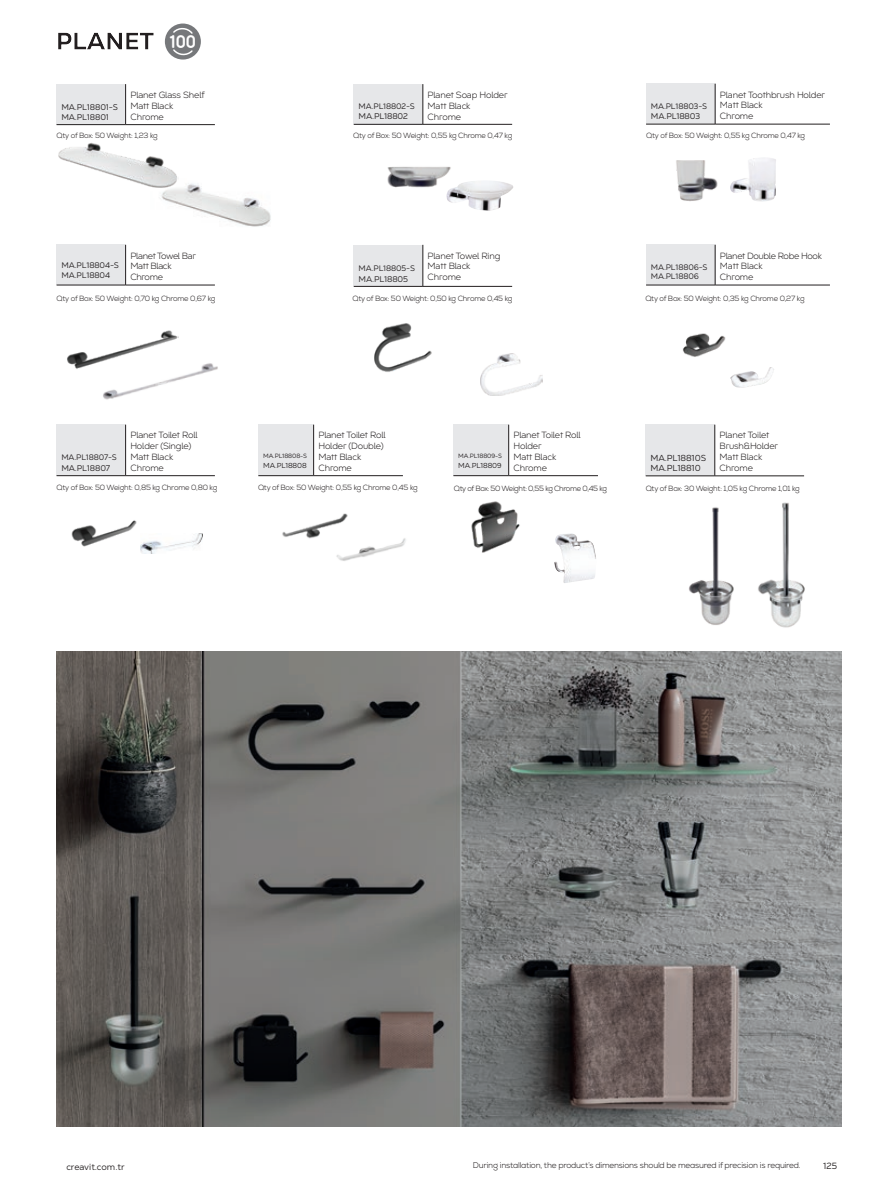
<style>
.page{position:relative;width:893px;height:1191px;background:#fff}
.page>*{position:absolute;margin:0;border:0;box-sizing:border-box;transform-origin:0 0}
.t1{font:16.95px "Somatic Rounded";color:#fff}
.t2{font:300 9px/10.8px "Nexa";letter-spacing:-.015em;color:#231f20}
.t3{font:300 9px/10.8px "Nexa";letter-spacing:-.035em;color:#231f20}
.t4{font:9px "Nexa Text";color:#231f20}
.t5{font:300 9px "Nexa";letter-spacing:-.04em;color:#231f20}
.t6{font:8.7px "Nexa Text";letter-spacing:-.015em;color:#231f20}
.t7{font:300 8.25px "Nexa";letter-spacing:-.025em;color:#231f20}
.t8{font:8.25px "Nexa Text";letter-spacing:-.015em;color:#231f20}
.t9{font:8.1px "Nexa Text";letter-spacing:-.015em;color:#231f20}
.t10{font:7.95px "Nexa Text";letter-spacing:-.015em;color:#231f20}
.t11{font:300 7.5px "Nexa";letter-spacing:-.025em;color:#231f20}
.t12{font:300 7.5px "Nexa";letter-spacing:-.045em;color:#231f20}
.t13{font:7.2px "Nexa Text";letter-spacing:-.015em;color:#231f20}
.t14{font:6.15px "Nexa Text";letter-spacing:-.015em;color:#231f20}
</style>
<div class="page">
<svg style="left:63px;top:1126px;width:768px;height:1px"></svg>
<img style="left:758px;top:502px;width:47px;height:126px">
<svg style="left:58px;top:32px;width:107px;height:18px"></svg>
<svg style="left:165px;top:24px;width:36px;height:36px"></svg>
<div style="left:354px;top:245px;width:69px;height:41px;background:#e6e7e9"></div>
<hr style="left:423px;top:245px;width:1px;height:41px;background:#231f20">
<hr style="left:354px;top:286px;width:69px;height:1px;background:#231f20">
<hr style="left:423px;top:286px;width:89px;height:1px;background:#231f20">
<img style="left:374px;top:323px;width:58px;height:49px">
<div style="left:57px;top:84px;width:69px;height:41px;background:#e6e7e9"></div>
<hr style="left:125px;top:84px;width:1px;height:40px;background:#231f20">
<hr style="left:57px;top:124px;width:69px;height:1px;background:#231f20">
<hr style="left:126px;top:124px;width:89px;height:1px;background:#231f20">
<img style="left:161px;top:183px;width:110px;height:44px">
<div style="left:646px;top:84px;width:69px;height:40px;background:#e6e7e9"></div>
<hr style="left:715px;top:84px;width:1px;height:40px;background:#231f20">
<hr style="left:646px;top:124px;width:69px;height:1px;background:#231f20">
<hr style="left:715px;top:124px;width:115px;height:1px;background:#231f20">
<img style="left:676px;top:160px;width:42px;height:41px">
<img style="left:730px;top:158px;width:46px;height:43px">
<div style="left:57px;top:245px;width:69px;height:40px;background:#e6e7e9"></div>
<hr style="left:125px;top:245px;width:1px;height:40px;background:#231f20">
<hr style="left:57px;top:285px;width:69px;height:1px;background:#231f20">
<hr style="left:126px;top:285px;width:89px;height:1px;background:#231f20">
<img style="left:67px;top:330px;width:112px;height:39px">
<img style="left:99px;top:360px;width:119px;height:40px">
<div style="left:354px;top:84px;width:69px;height:40px;background:#e6e7e9"></div>
<hr style="left:423px;top:84px;width:1px;height:40px;background:#231f20">
<hr style="left:354px;top:124px;width:69px;height:1px;background:#231f20">
<hr style="left:423px;top:124px;width:89px;height:1px;background:#231f20">
<img style="left:387px;top:166px;width:64px;height:30px">
<img style="left:447px;top:180px;width:66px;height:31px">
<img style="left:481px;top:354px;width:61px;height:42px">
<div style="left:646px;top:245px;width:69px;height:40px;background:#e6e7e9"></div>
<hr style="left:715px;top:245px;width:1px;height:40px;background:#231f20">
<hr style="left:646px;top:285px;width:69px;height:1px;background:#231f20">
<hr style="left:715px;top:285px;width:115px;height:1px;background:#231f20">
<img style="left:682px;top:333px;width:44px;height:24px">
<img style="left:730px;top:367px;width:44px;height:21px">
<div style="left:57px;top:425px;width:69px;height:50px;background:#e6e7e9"></div>
<hr style="left:125px;top:425px;width:1px;height:50px;background:#231f20">
<hr style="left:57px;top:475px;width:69px;height:1px;background:#231f20">
<hr style="left:126px;top:475px;width:89px;height:1px;background:#231f20">
<img style="left:71px;top:520px;width:66px;height:27px">
<img style="left:140px;top:533px;width:62px;height:20px">
<div style="left:258px;top:425px;width:56px;height:50px;background:#e6e7e9"></div>
<hr style="left:313px;top:425px;width:1px;height:50px;background:#231f20">
<hr style="left:258px;top:475px;width:56px;height:1px;background:#231f20">
<hr style="left:314px;top:475px;width:89px;height:1px;background:#231f20">
<img style="left:282px;top:513px;width:66px;height:26px">
<img style="left:333px;top:532px;width:73px;height:29px">
<div style="left:646px;top:425px;width:69px;height:51px;background:#e6e7e9"></div>
<hr style="left:714px;top:425px;width:1px;height:51px;background:#231f20">
<hr style="left:646px;top:475px;width:69px;height:1px;background:#231f20">
<hr style="left:715px;top:475px;width:89px;height:1px;background:#231f20">
<img style="left:689px;top:507px;width:45px;height:118px">
<div style="left:453px;top:425px;width:56px;height:50px;background:#e6e7e9"></div>
<hr style="left:508px;top:425px;width:1px;height:50px;background:#231f20">
<hr style="left:453px;top:475px;width:56px;height:1px;background:#231f20">
<hr style="left:509px;top:475px;width:89px;height:1px;background:#231f20">
<img style="left:471px;top:501px;width:49px;height:52px">
<img style="left:554px;top:533px;width:42px;height:50px">
<img style="left:56px;top:651px;width:785px;height:475px">
<img style="left:58px;top:142px;width:120px;height:46px">
<h1 class="t1" style="left:170px;top:34px;width:27px">100</h1>
<p class="t2" style="left:130px;top:90px;width:76px">Planet Glass Shelf<br>Matt Black</p>
<p class="t2" style="left:130px;top:111px;width:35px">Chrome</p>
<p class="t11" style="left:57px;top:131px;width:103px">Qty of Box: 50 Weight: 1,23 kg</p>
<p class="t8" style="left:61px;top:102px;width:58px">MA.PL18801-S</p>
<p class="t8" style="left:61px;top:112px;width:49px">MA.PL18801</p>
<p class="t2" style="left:428px;top:90px;width:81px">Planet Soap Holder<br>Matt Black</p>
<p class="t2" style="left:428px;top:111px;width:35px">Chrome</p>
<p class="t11" style="left:353px;top:131px;width:160px">Qty of Box: 50 Weight: 0,55 kg Chrome 0,47 kg</p>
<p class="t10" style="left:359px;top:102px;width:58px">MA.PL18802-S</p>
<p class="t8" style="left:359px;top:111px;width:51px">MA.PL18802</p>
<p class="t2" style="left:720px;top:89px;width:107px">Planet Toothbrush Holder<br>Matt Black</p>
<p class="t2" style="left:720px;top:111px;width:35px">Chrome</p>
<p class="t11" style="left:646px;top:131px;width:160px">Qty of Box: 50 Weight: 0,55 kg Chrome 0,47 kg</p>
<p class="t10" style="left:651px;top:101px;width:58px">MA.PL18803-S</p>
<p class="t8" style="left:651px;top:111px;width:51px">MA.PL18803</p>
<p class="t5" style="left:130px;top:250px;width:67px">Planet Towel Bar</p>
<p class="t2" style="left:130px;top:261px;width:43px">Matt Black</p>
<p class="t2" style="left:130px;top:272px;width:34px">Chrome</p>
<p class="t11" style="left:57px;top:294px;width:160px">Qty of Box: 50 Weight: 0,70 kg Chrome 0,67 kg</p>
<p class="t9" style="left:61px;top:260px;width:59px">MA.PL18804-S</p>
<p class="t9" style="left:61px;top:270px;width:50px">MA.PL18804</p>
<p class="t2" style="left:428px;top:250px;width:74px">Planet Towel Ring</p>
<p class="t2" style="left:428px;top:261px;width:44px">Matt Black</p>
<p class="t2" style="left:428px;top:272px;width:35px">Chrome</p>
<p class="t11" style="left:352px;top:294px;width:162px">Qty of Box: 50 Weight: 0,50 kg Chrome 0,45 kg</p>
<p class="t10" style="left:359px;top:263px;width:58px">MA.PL18805-S</p>
<p class="t8" style="left:359px;top:274px;width:51px">MA.PL18805</p>
<p class="t3" style="left:720px;top:250px;width:104px">Planet Double Robe Hook<br>Matt Black</p>
<p class="t2" style="left:720px;top:272px;width:35px">Chrome</p>
<p class="t11" style="left:645px;top:294px;width:161px">Qty of Box: 50 Weight: 0,35 kg Chrome 0,27 kg</p>
<p class="t10" style="left:651px;top:262px;width:58px">MA.PL18806-S</p>
<p class="t10" style="left:651px;top:271px;width:50px">MA.PL18806</p>
<p class="t2" style="left:130px;top:430px;width:68px">Planet Toilet Roll<br>Holder (Single)</p>
<p class="t2" style="left:130px;top:452px;width:44px">Matt Black</p>
<p class="t2" style="left:130px;top:462px;width:35px">Chrome</p>
<p class="t11" style="left:57px;top:483px;width:162px">Qty of Box: 50 Weight: 0,85 kg Chrome 0,80 kg</p>
<p class="t10" style="left:61px;top:452px;width:57px">MA.PL18807-S</p>
<p class="t8" style="left:61px;top:463px;width:50px">MA.PL18807</p>
<p class="t2" style="left:318px;top:430px;width:68px">Planet Toilet Roll<br>Holder (Double)<br>Matt Black</p>
<p class="t2" style="left:318px;top:462px;width:35px">Chrome</p>
<p class="t11" style="left:258px;top:483px;width:161px">Qty of Box: 50 Weight: 0,55 kg Chrome 0,45 kg</p>
<p class="t14" style="left:263px;top:452px;width:45px">MA.PL18808-S</p>
<p class="t13" style="left:263px;top:461px;width:45px">MA.PL18808</p>
<p class="t2" style="left:513px;top:430px;width:69px">Planet Toilet Roll<br>Holder</p>
<p class="t2" style="left:513px;top:452px;width:44px">Matt Black</p>
<p class="t2" style="left:513px;top:462px;width:35px">Chrome</p>
<p class="t12" style="left:454px;top:484px;width:155px">Qty of Box: 50 Weight: 0,55 kg Chrome 0,45 kg</p>
<p class="t14" style="left:458px;top:452px;width:45px">MA.PL18809-S</p>
<p class="t13" style="left:458px;top:461px;width:45px">MA.PL18809</p>
<p class="t2" style="left:720px;top:430px;width:60px">Planet Toilet<br>Brush&amp;Holder</p>
<p class="t2" style="left:720px;top:452px;width:44px">Matt Black</p>
<p class="t2" style="left:720px;top:462px;width:35px">Chrome</p>
<p class="t11" style="left:646px;top:484px;width:156px">Qty of Box: 30 Weight: 1,05 kg Chrome 1,01 kg</p>
<p class="t6" style="left:650px;top:452px;width:57px">MA.PL18810S</p>
<p class="t6" style="left:650px;top:463px;width:52px">MA.PL18810</p>
<p class="t4" style="left:66px;top:1161px;width:60px">creavit.com.tr</p>
<p class="t7" style="left:473px;top:1160px;width:329px">During installation, the product’s dimensions should be measured if precision is required.</p>
<p class="t4" style="left:823px;top:1160px;width:16px">125</p>
</div>
